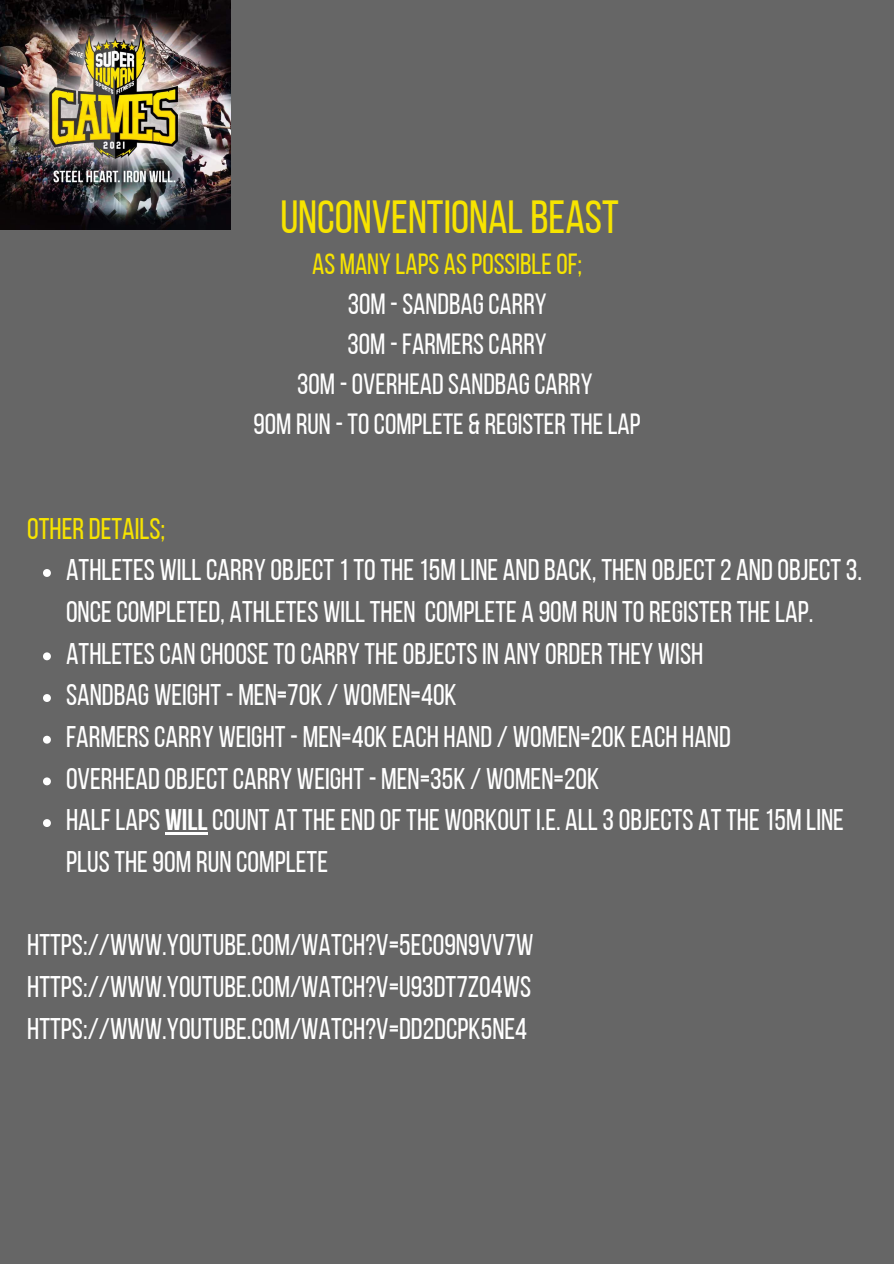
<style>
.page{position:relative;width:894px;height:1264px;background:#fff}
.page>*{position:absolute;margin:0;border:0;box-sizing:border-box;transform-origin:0 0}
.t1{font:46.35px "Bebas Neue";color:#f7e400}
.t2{font:29.85px/41.7px "Bebas Neue";color:#fff}
.t3{font:29.85px "Bebas Neue";color:#f7e400}
.t4{font:29.1px/40.2px "Bebas Neue";color:#fff;text-align:center}
.t5{font:29.1px "Bebas Neue";color:#f7e400}
.s1{font-weight:700}
</style>
<div class="page">
<div style="left:0;top:0;width:893px;height:1263px;background:#666"></div>
<svg style="left:43px;top:569px;width:8px;height:8px"></svg>
<svg style="left:43px;top:652px;width:8px;height:8px"></svg>
<svg style="left:43px;top:694px;width:8px;height:8px"></svg>
<svg style="left:43px;top:735px;width:8px;height:8px"></svg>
<svg style="left:43px;top:777px;width:8px;height:8px"></svg>
<svg style="left:43px;top:819px;width:8px;height:8px"></svg>
<hr style="left:165px;top:832px;width:43px;height:2px;background:#fff">
<img style="left:1px;top:0;width:230px;height:230px">
<h1 class="t1" style="left:280px;top:198px;width:340px">UNCONVENTIONALBEAST</h1>
<p class="t3" style="left:27px;top:516px;width:140px">OTHERDETAILS;</p>
<p class="t5" style="left:312px;top:252px;width:272px">AS MANY LAPS ASPOSSIBLEOF;</p>
<p class="t4" style="left:253px;top:286px;width:388px">30M -SANDBAGCARRY<br>30M -FARMERSCARRY<br>30M -OVERHEADSANDBAGCARRY<br>90M RUN -TOCOMPLETE &amp; REGISTERTHELAP</p>
<p class="t2" style="left:66px;top:552px;width:797px">ATHLETES WILLCARRY OBJECT1TOTHE15M LINE ANDBACK, THEN OBJECT2 ANDOBJECT3.<br>ONCECOMPLETED, ATHLETES WILLTHEN COMPLETE A 90M RUN TOREGISTERTHELAP.<br>ATHLETESCAN CHOOSETOCARRY THEOBJECTSIN ANY ORDERTHEY WISH<br>SANDBAG WEIGHT- MEN=70K / WOMEN=40K<br>FARMERSCARRY WEIGHT- MEN=40K EACH HAND/ WOMEN=20K EACH HAND OVERHEADOBJECTCARRY WEIGHT- MEN=35K / WOMEN=20K<br>HALFLAPS <span class="s1">will</span>COUNT ATTHEENDOFTHE WORKOUTI.E. ALL3OBJECTS ATTHE15M LINE PLUSTHE90M RUN COMPLETE</p>
<p class="t2" style="left:27px;top:927px;width:507px;text-align:justify">HTTPS://WWW.YOUTUBE.COM/WATCH?V=5ECO9N9VV7W HTTPS://WWW.YOUTUBE.COM/WATCH?V=U93DT7ZO4WS HTTPS://WWW.YOUTUBE.COM/WATCH?V=DD2DCPK5NE4</p>
</div>
